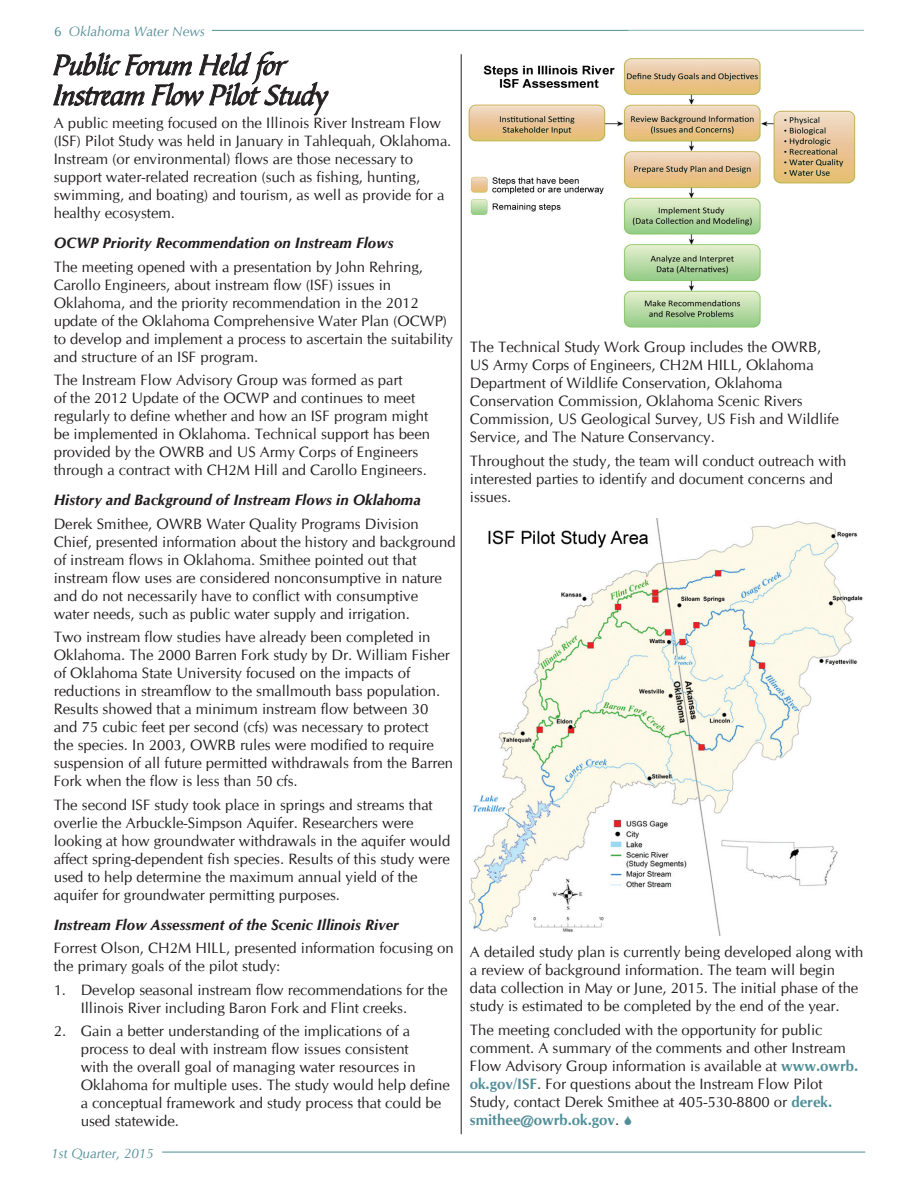
<style>
.page{position:relative;width:918px;height:1188px;background:#fff}
.page>*{position:absolute;margin:0;border:0;box-sizing:border-box;transform-origin:0 0}
.t1{font:30px/30px "Bible Scr T";color:#231f20}
.t2{font:15px/18px "CG Omega";color:#231f20}
.t3{font:italic 700 15px "CG Omega";color:#231f20}
.t4{font:italic 13.5px "CG Omega";color:#508e98}
.s1{font-style:normal}
.s2{font-weight:700;color:#508e98}
</style>
<div class="page">
<hr style="left:212px;top:30px;width:652px;height:1px;background:#508e98">
<hr style="left:162px;top:1152px;width:703px;height:1px;background:#508e98">
<img style="left:465px;top:52px;width:391px;height:280px">
<img style="left:469px;top:518px;width:394px;height:417px">
<hr style="left:461px;top:54px;width:1px;height:1080px;background:#231f20">
<svg style="left:53px;top:51px;width:276px;height:64px"></svg>
<p class="t4" style="left:54px;top:24px;width:153px"><span class="s1">6</span> Oklahoma Water News</p>
<h1 class="t1" style="left:54px;top:53px;width:275px">Public Forum Held for<br>Instream Flow Pilot Study</h1>
<p class="t2" style="left:54px;top:114px;width:399px">A public meeting focused on the Illinois River Instream Flow (ISF) Pilot Study was held in January in Tahlequah, Oklahoma.<br>Instream (or environmental) flows are those necessary to support water-related recreation (such as fishing, hunting, swimming, and boating) and tourism, as well as provide for a healthy ecosystem.</p>
<p class="t3" style="left:54px;top:234px;width:341px">OCWP Priority Recommendation on Instream Flows</p>
<p class="t2" style="left:54px;top:258px;width:401px">The meeting opened with a presentation by John Rehring, Carollo Engineers, about instream flow (ISF) issues in Oklahoma, and the priority recommendation in the 2012 update of the Oklahoma Comprehensive Water Plan (OCWP) to develop and implement a process to ascertain the suitability and structure of an ISF program.</p>
<p class="t2" style="left:54px;top:371px;width:378px">The Instream Flow Advisory Group was formed as part<br>of the 2012 Update of the OCWP and continues to meet regularly to define whether and how an ISF program might be implemented in Oklahoma. Technical support has been provided by the OWRB and US Army Corps of Engineers through a contract with CH2M Hill and Carollo Engineers.</p>
<p class="t3" style="left:54px;top:491px;width:369px">History and Background of Instream Flows in Oklahoma</p>
<p class="t2" style="left:54px;top:515px;width:404px">Derek Smithee, OWRB Water Quality Programs Division Chief, presented information about the history and background of instream flows in Oklahoma. Smithee pointed out that instream flow uses are considered nonconsumptive in nature and do not necessarily have to conflict with consumptive water needs, such as public water supply and irrigation.</p>
<p class="t2" style="left:54px;top:628px;width:401px">Two instream flow studies have already been completed in Oklahoma. The 2000 Barren Fork study by Dr. William Fisher of Oklahoma State University focused on the impacts of reductions in streamflow to the smallmouth bass population.<br>Results showed that a minimum instream flow between 30 and 75 cubic feet per second (cfs) was necessary to protect<br>the species. In 2003, OWRB rules were modified to require suspension of all future permitted withdrawals from the Barren Fork when the flow is less than 50 cfs.</p>
<p class="t2" style="left:54px;top:796px;width:398px">The second ISF study took place in springs and streams that overlie the Arbuckle-Simpson Aquifer. Researchers were looking at how groundwater withdrawals in the aquifer would affect spring-dependent fish species. Results of this study were used to help determine the maximum annual yield of the aquifer for groundwater permitting purposes.</p>
<p class="t3" style="left:54px;top:915px;width:347px">Instream Flow Assessment of the Scenic Illinois River</p>
<p class="t2" style="left:54px;top:939px;width:402px">Forrest Olson, CH2M HILL, presented information focusing on the primary goals of the pilot study:</p>
<p class="t2" style="left:81px;top:981px;width:368px;text-indent:-27px">1. Develop seasonal instream flow recommendations for the<br>Illinois River including Baron Fork and Flint creeks.</p>
<p class="t2" style="left:81px;top:1022px;width:371px;text-indent:-27px">2. Gain a better understanding of the implications of a process to deal with instream flow issues consistent<br>with the overall goal of managing water resources in Oklahoma for multiple uses. The study would help define a conceptual framework and study process that could be used statewide.</p>
<p class="t4" style="left:51px;top:1145px;width:104px">1st Quarter, 2015</p>
<p class="t2" style="left:470px;top:338px;width:371px">The Technical Study Work Group includes the OWRB, US Army Corps of Engineers, CH2M HILL, Oklahoma Department of Wildlife Conservation, Oklahoma Conservation Commission, Oklahoma Scenic Rivers Commission, US Geological Survey, US Fish and Wildlife Service, and The Nature Conservancy.</p>
<p class="t2" style="left:470px;top:452px;width:378px">Throughout the study, the team will conduct outreach with interested parties to identify and document concerns and issues.</p>
<p class="t2" style="left:470px;top:943px;width:395px">A detailed study plan is currently being developed along with a review of background information. The team will begin data collection in May or June, 2015. The initial phase of the study is estimated to be completed by the end of the year.</p>
<p class="t2" style="left:470px;top:1021px;width:390px">The meeting concluded with the opportunity for public comment. A summary of the comments and other Instream Flow Advisory Group information is available at <span class="s2">www.owrb. ok.gov/ISF</span>. For questions about the Instream Flow Pilot Study, contact Derek Smithee at 405-530-8800 or <span class="s2">derek. smithee@owrb.ok.gov</span>.</p>
</div>
